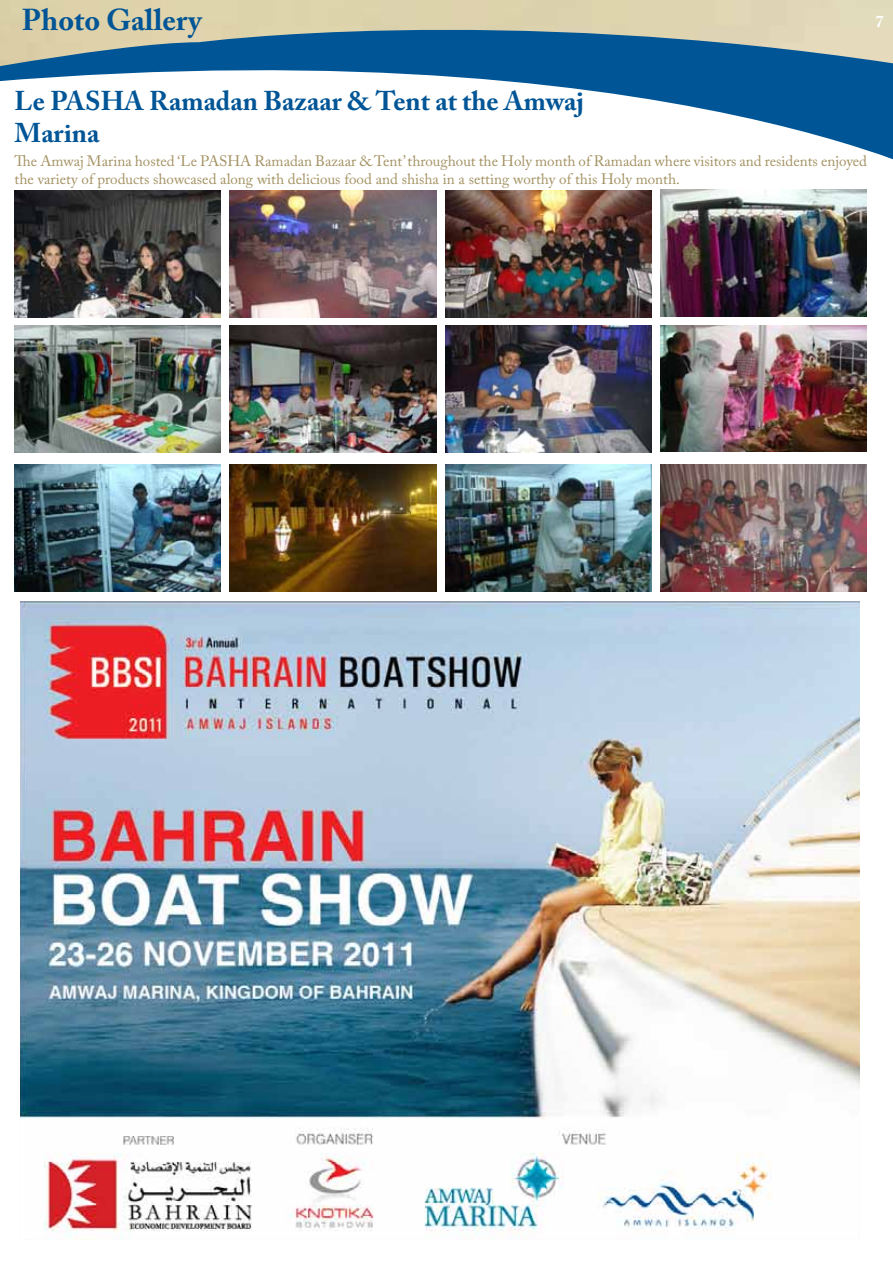
<style>
.page{position:relative;width:893px;height:1263px;background:#fff}
.page>*{position:absolute;margin:0;border:0;box-sizing:border-box;transform-origin:0 0}
.t1{font:700 30px "Adobe Caslon Pro";color:#005596}
.t2{font:700 27px/32.4px "Adobe Caslon Pro";color:#005596}
.t3{font:700 16.5px "Adobe Caslon Pro";color:#fff}
.t4{font:15px/18px "Adobe Caslon Pro";color:#a39161}
</style>
<div class="page">
<svg style="left:0;top:66px;width:893px;height:94px"></svg>
<img style="left:0;top:0;width:893px;height:66px">
<img style="left:15px;top:465px;width:206px;height:127px">
<img style="left:230px;top:465px;width:206px;height:127px">
<img style="left:445px;top:465px;width:207px;height:127px">
<img style="left:661px;top:325px;width:205px;height:126px">
<img style="left:661px;top:190px;width:206px;height:127px">
<img style="left:661px;top:465px;width:206px;height:127px">
<img style="left:15px;top:191px;width:206px;height:127px">
<img style="left:230px;top:191px;width:206px;height:127px">
<img style="left:445px;top:191px;width:207px;height:127px">
<img style="left:15px;top:325px;width:206px;height:127px">
<img style="left:230px;top:325px;width:206px;height:127px">
<img style="left:445px;top:325px;width:207px;height:127px">
<img style="left:21px;top:602px;width:838px;height:638px">
<h1 class="t1" style="left:22px;top:3px;width:181px">Photo Gallery</h1>
<p class="t3" style="left:875px;top:12px;width:10px">7</p>
<h2 class="t2" style="left:15px;top:84px;width:571px">Le PASHA Ramadan Bazaar &amp; Tent at the Amwaj<br>Marina</h2>
<p class="t4" style="left:15px;top:152px;width:854px">The Amwaj Marina hosted ‘Le PASHA Ramadan Bazaar &amp; Tent’ throughout the Holy month of Ramadan where visitors and residents enjoyed the variety of products showcased along with delicious food and shisha in a setting worthy of this Holy month.</p>
</div>
